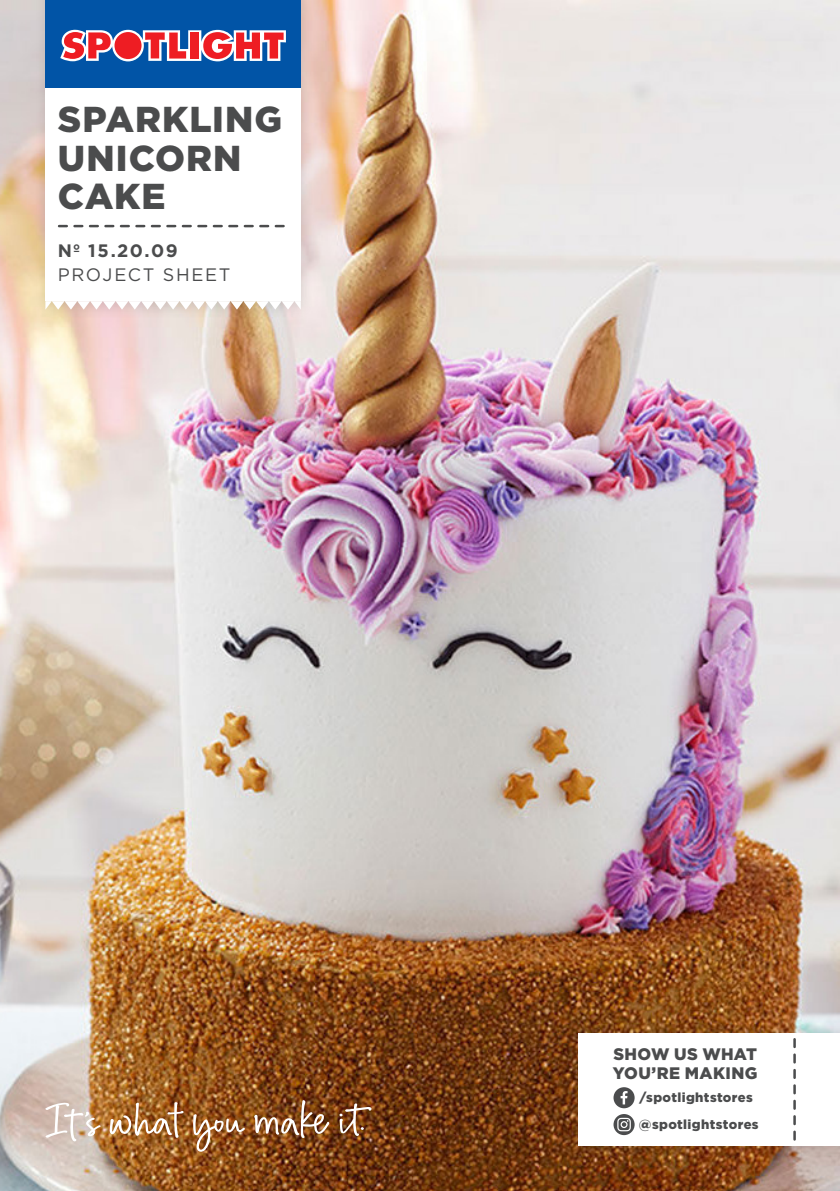
<style>
.page{position:relative;width:840px;height:1191px;background:#fff}
.page>*{position:absolute;margin:0;border:0;box-sizing:border-box;transform-origin:0 0}
.t1{font:900 36px/38.4px "Gotham";letter-spacing:.03em;color:#4b4c4d}
.t2{font:18px/24px "Gotham";letter-spacing:.095em;color:#4b4c4d}
.t3{font:900 16.6px/19.4px "Gotham";letter-spacing:.02em;color:#4b4c4d}
.t4{font:900 13px/26.8px "Gotham";letter-spacing:.025em;color:#4b4c4d}
.s1{font-weight:700}
</style>
<div class="page">
<img style="left:0;top:0;width:839px;height:1191px">
<div style="left:566px;top:1021px;width:273px;height:138px;background:#231f20;opacity:.15"></div>
<div style="left:577px;top:1033px;width:262px;height:112px;background:#fff"></div>
<svg style="left:793px;top:1039px;width:2px;height:100px"></svg>
<div style="left:613px;top:1087px;width:21px;height:21px;background:#4b4c4d;border-radius:50%"></div>
<svg style="left:620px;top:1091px;width:7px;height:13px"></svg>
<svg style="left:613px;top:1114px;width:21px;height:21px"></svg>
<svg style="left:617px;top:1117px;width:13px;height:14px"></svg>
<svg style="left:193px;top:1114px;width:52px;height:37px;background:#a57148"></svg>
<svg style="left:45px;top:1102px;width:56px;height:39px;background:#d5bfad"></svg>
<svg style="left:109px;top:1102px;width:74px;height:35px;background:#b58252"></svg>
<svg style="left:339px;top:1103px;width:32px;height:33px"></svg>
<img style="left:254px;top:1100px;width:75px;height:38px">
<div style="left:34px;top:0;width:280px;height:321px;background:#231f20;opacity:.15"></div>
<div style="left:45px;top:0;width:255px;height:89px;background:#0154a6"></div>
<svg style="left:60px;top:30px;width:226px;height:31px;background:#c77082"></svg>
<svg style="left:45px;top:301px;width:255px;height:9px"></svg>
<div style="left:45px;top:89px;width:255px;height:212px;background:#fff"></div>
<svg style="left:59px;top:225px;width:224px;height:2px"></svg>
<p class="t1" style="left:58px;top:100px;width:226px">SPARKLING<br>UNICORN<br>CAKE</p>
<p class="t2" style="left:58px;top:238px;width:174px"><span class="s1">Nº 15.20.09<br></span>PROJECT SHEET</p>
<p class="t3" style="left:612px;top:1043px;width:146px">SHOW US WHAT<br>YOU’RE MAKING</p>
<p class="t4" style="left:638px;top:1084px;width:121px">/spotlightstores @spotlightstores</p>
</div>
